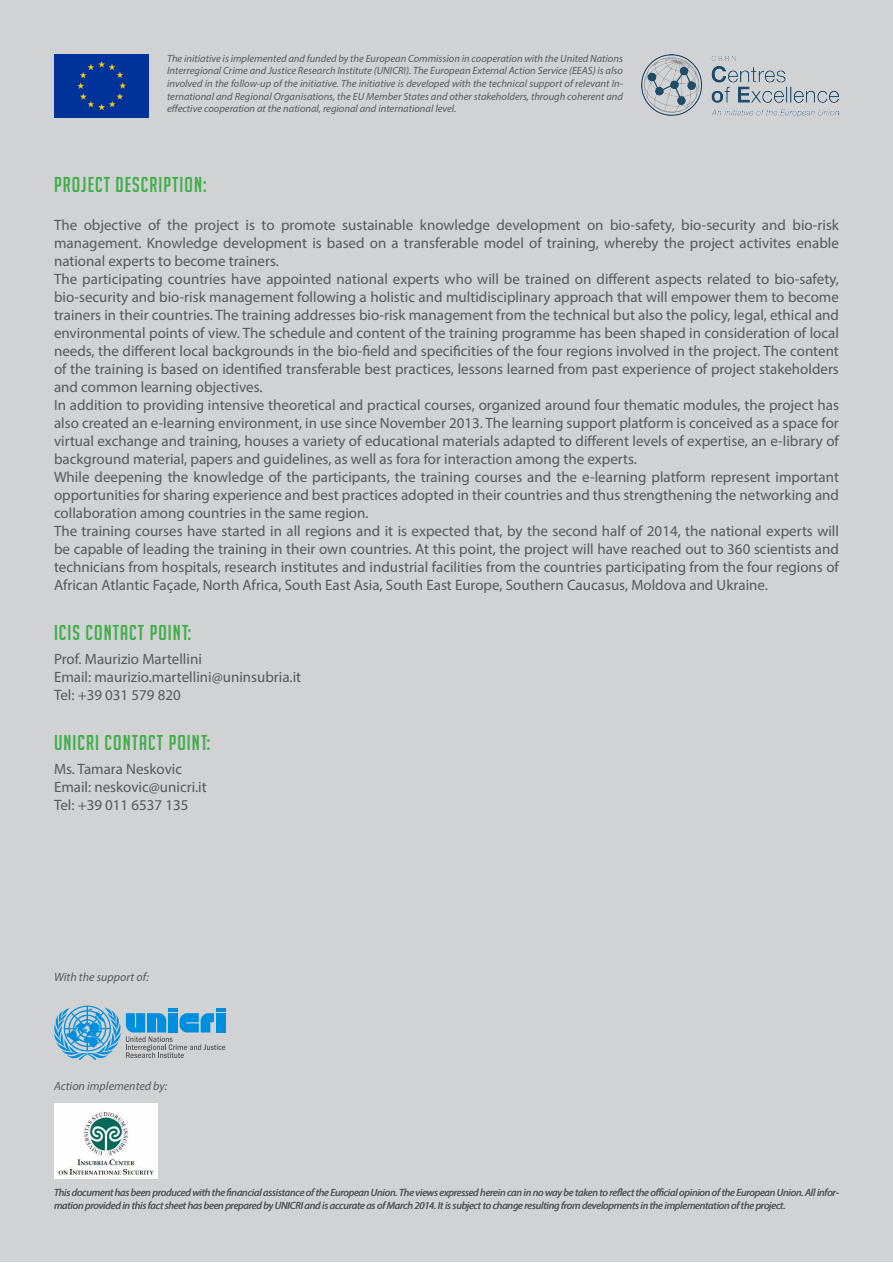
<style>
.page{position:relative;width:893px;height:1263px;background:#fff}
.page>*{position:absolute;margin:0;border:0;box-sizing:border-box;transform-origin:0 0}
.t1{font:21px "Big Noodle Titling";letter-spacing:.05em;color:#40ae49}
.t2{font:15px/18px "Myriad Pro";color:#57585a;text-align:justify}
.t3{font:italic 12px "Myriad Pro";color:#57585a}
.t4{font:italic 10.5px/12.6px "Myriad Pro";letter-spacing:-.02em;color:#57585a}
</style>
<div class="page">
<div style="left:0;top:0;width:893px;height:1261px;background:#d1d2d4"></div>
<svg style="left:54px;top:1005px;width:171px;height:55px"></svg>
<div style="left:54px;top:54px;width:95px;height:63px;background:#039"></div>
<img style="left:641px;top:54px;width:198px;height:62px">
<img style="left:54px;top:1103px;width:103px;height:75px">
<p class="t4" style="left:167px;top:52px;width:457px;text-align:justify">The initiative is implemented and funded by the European Commission in cooperation with the United Nations Interregional Crime and Justice Research Institute (UNICRI). The European External Action Service (EEAS) is also involved in the follow-up of the initiative. The initiative is developed with the technical support of relevant In&shy;ternational and Regional Organisations, the EU Member States and other stakeholders, through coherent and effective cooperation at the national, regional and international level.</p>
<p class="t1" style="left:54px;top:173px;width:154px">PROJECT DESCRIPTION:</p>
<p class="t2" style="left:54px;top:216px;width:786px">The objective of the project is to promote sustainable knowledge development on bio-safety, bio-security and bio-risk management. Knowledge development is based on a transferable model of training, whereby the project activites enable national experts to become trainers.</p>
<p class="t2" style="left:54px;top:270px;width:786px">The participating countries have appointed national experts who will be trained on different aspects related to bio-safety, bio-security and bio-risk management following a holistic and multidisciplinary approach that will empower them to become trainers in their countries. The training addresses bio-risk management from the technical but also the policy, legal, ethical and environmental points of view. The schedule and content of the training programme has been shaped in consideration of local needs, the different local backgrounds in the bio-field and specificities of the four regions involved in the project. The content of the training is based on identified transferable best practices, lessons learned from past experience of project stakeholders and common learning objectives.</p>
<p class="t2" style="left:54px;top:396px;width:786px">In addition to providing intensive theoretical and practical courses, organized around four thematic modules, the project has also created an e-learning environment, in use since November 2013. The learning support platform is conceived as a space for virtual exchange and training, houses a variety of educational materials adapted to different levels of expertise, an e-library of background material, papers and guidelines, as well as fora for interaction among the experts.</p>
<p class="t2" style="left:54px;top:468px;width:786px">While deepening the knowledge of the participants, the training courses and the e-learning platform represent important opportunities for sharing experience and best practices adopted in their countries and thus strengthening the networking and collaboration among countries in the same region.</p>
<p class="t2" style="left:54px;top:522px;width:786px">The training courses have started in all regions and it is expected that, by the second half of 2014, the national experts will be capable of leading the training in their own countries. At this point, the project will have reached out to 360 scientists and technicians from hospitals, research institutes and industrial facilities from the countries participating from the four regions of African Atlantic Façade, North Africa, South East Asia, South East Europe, Southern Caucasus, Moldova and Ukraine.</p>
<p class="t1" style="left:54px;top:621px;width:139px">ICIS CONTACT POINT:</p>
<p class="t2" style="left:54px;top:650px;width:149px">Prof. Maurizio Martellini</p>
<p class="t2" style="left:54px;top:668px;width:249px">Email: maurizio.martellini@uninsubria.it</p>
<p class="t2" style="left:54px;top:686px;width:128px">Tel: +39 031 579 820</p>
<p class="t1" style="left:54px;top:731px;width:158px">UNICRI CONTACT POINT:</p>
<p class="t2" style="left:54px;top:759px;width:130px">Ms. Tamara Neskovic</p>
<p class="t2" style="left:54px;top:777px;width:154px">Email: neskovic@unicri.it</p>
<p class="t2" style="left:54px;top:795px;width:136px">Tel: +39 011 6537 135</p>
<p class="t3" style="left:54px;top:970px;width:97px">With the support of:</p>
<p class="t3" style="left:54px;top:1079px;width:115px">Action implemented by:</p>
<p class="t4" style="left:54px;top:1186px;width:786px">This document has been produced with the financial assistance of the European Union. The views expressed herein can in no way be taken to reflect the official opinion of the European Union. All infor&shy;mation provided in this fact sheet has been prepared by UNICRI and is accurate as of March 2014. It is subject to change resulting from developments in the implementation of the project.</p>
</div>
